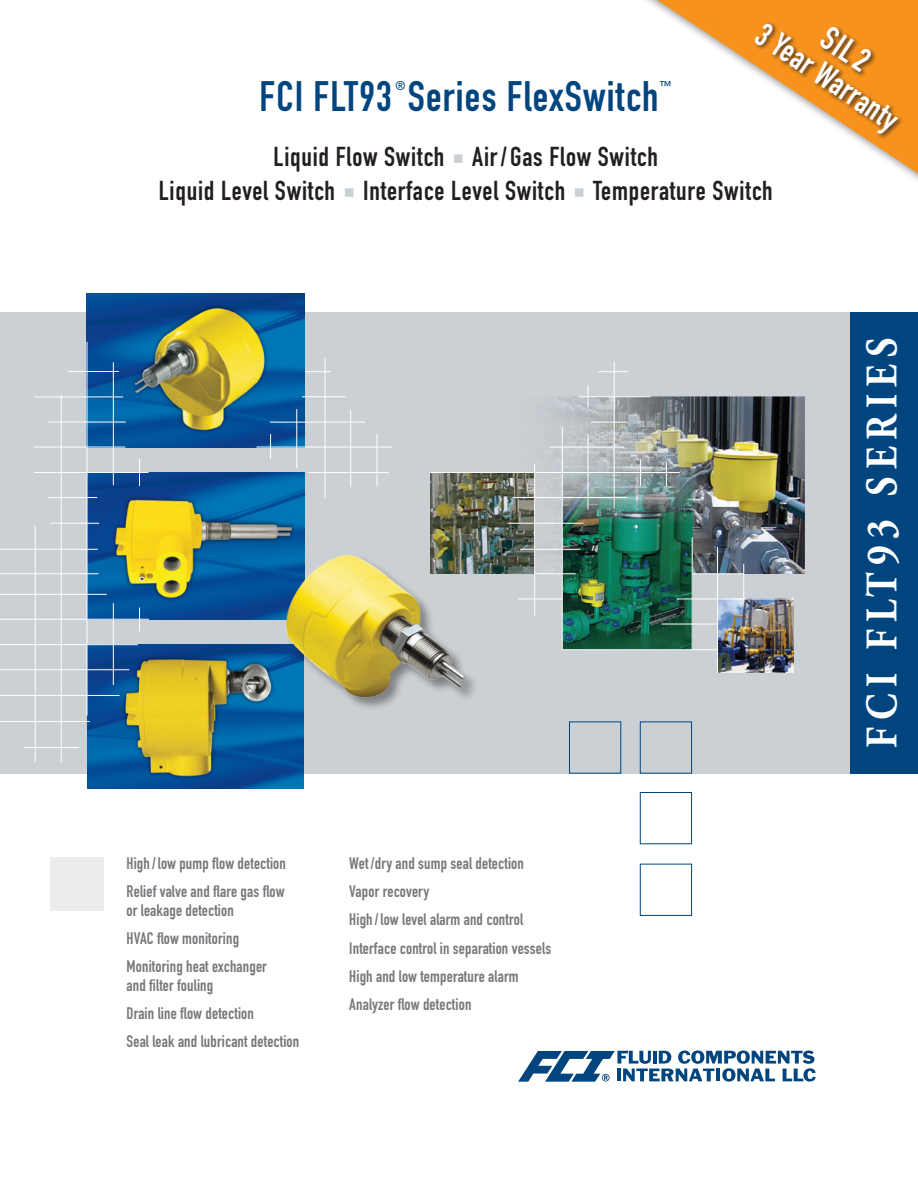
<style>
.page{position:relative;width:918px;height:1188px;background:#fff}
.page>*{position:absolute;margin:0;border:0;box-sizing:border-box;transform-origin:0 0}
.t1{font:700 45px "Adobe Garamond Pro";letter-spacing:.18em;color:#fff;scale:.85 1}
.t2{font:42px "DIN Engschrift Std";letter-spacing:.03em;color:#01457f}
.Subhead{font:33px "DIN Engschrift Std";color:#fff;scale:.96 1}
.Subhead-2{font:33px "DIN Engschrift Std";color:#fff}
.t3{font:27px "DIN Engschrift Std";letter-spacing:.03em;color:#231f20}
.t4{font:16.5px/18.8px "DIN Engschrift Std";letter-spacing:.01em;color:#76787b}
.t5{font:12.6px "DIN Engschrift Std";color:#01457f}
</style>
<div class="page">
<div style="left:0;top:312px;width:918px;height:462px;background:#cad0d4"></div>
<div style="left:850px;top:312px;width:68px;height:462px;background:#01457f"></div>
<svg style="left:518px;top:1051px;width:298px;height:31px"></svg>
<svg style="left:657px;top:0;width:261px;height:174px"></svg>
<div style="left:753px;top:21px;width:151px;height:119px;background:#231f20;opacity:.85"></div>
<img style="left:87px;top:645px;width:217px;height:144px">
<img style="left:88px;top:473px;width:216px;height:146px">
<img style="left:87px;top:294px;width:217px;height:153px">
<img style="left:535px;top:397px;width:269px;height:177px">
<img style="left:430px;top:473px;width:104px;height:101px">
<img style="left:563px;top:457px;width:129px;height:192px">
<img style="left:718px;top:600px;width:75px;height:73px">
<img style="left:270px;top:540px;width:208px;height:180px">
<div style="left:569px;top:722px;width:52px;height:52px;border:1px solid #01457f"></div>
<div style="left:640px;top:722px;width:52px;height:52px;border:1px solid #01457f"></div>
<div style="left:640px;top:864px;width:52px;height:52px;border:1px solid #01457f"></div>
<div style="left:640px;top:792px;width:52px;height:52px;border:1px solid #01457f"></div>
<div style="left:50px;top:857px;width:54px;height:54px;background:#ececee"></div>
<hr style="left:49px;top:497px;width:48px;height:1px;background:#fff">
<hr style="left:49px;top:422px;width:77px;height:1px;background:#fff">
<hr style="left:0;top:670px;width:129px;height:1px;background:#fff">
<hr style="left:0;top:619px;width:149px;height:1px;background:#fff">
<hr style="left:0;top:644px;width:138px;height:1px;background:#fff">
<hr style="left:35px;top:526px;width:1px;height:236px;background:#fff">
<svg style="left:270px;top:434px;width:1px;height:25px"></svg>
<svg style="left:139px;top:459px;width:1px;height:27px"></svg>
<svg style="left:139px;top:608px;width:1px;height:23px"></svg>
<hr style="left:270px;top:422px;width:95px;height:1px;background:#fff">
<hr style="left:0;top:594px;width:107px;height:1px;background:#fff">
<hr style="left:113px;top:603px;width:1px;height:82px;background:#fff">
<hr style="left:113px;top:362px;width:1px;height:123px;background:#fff">
<hr style="left:61px;top:394px;width:1px;height:369px;background:#fff">
<hr style="left:87px;top:342px;width:1px;height:374px;background:#fff">
<hr style="left:297px;top:409px;width:1px;height:59px;background:#fff">
<hr style="left:50px;top:523px;width:49px;height:1px;background:#fff">
<hr style="left:0;top:695px;width:120px;height:1px;background:#fff">
<hr style="left:0;top:549px;width:98px;height:1px;background:#fff">
<hr style="left:520px;top:549px;width:61px;height:1px;background:#fff">
<hr style="left:0;top:721px;width:90px;height:1px;background:#fff">
<hr style="left:0;top:574px;width:98px;height:1px;background:#fff">
<hr style="left:534px;top:574px;width:42px;height:1px;background:#fff">
<hr style="left:692px;top:574px;width:52px;height:1px;background:#fff">
<hr style="left:24px;top:747px;width:55px;height:1px;background:#fff">
<hr style="left:256px;top:447px;width:136px;height:1px;background:#fff">
<hr style="left:34px;top:447px;width:91px;height:1px;background:#fff">
<hr style="left:68px;top:371px;width:51px;height:1px;background:#fff">
<hr style="left:325px;top:447px;width:1px;height:51px;background:#fff">
<hr style="left:351px;top:447px;width:1px;height:40px;background:#fff">
<hr style="left:308px;top:472px;width:81px;height:1px;background:#fff">
<hr style="left:34px;top:472px;width:114px;height:1px;background:#fff">
<hr style="left:34px;top:397px;width:89px;height:1px;background:#fff">
<hr style="left:377px;top:447px;width:1px;height:40px;background:#fff">
<hr style="left:325px;top:358px;width:1px;height:89px;background:#fff">
<hr style="left:351px;top:410px;width:1px;height:37px;background:#fff">
<svg style="left:377px;top:434px;width:1px;height:13px"></svg>
<svg style="left:305px;top:371px;width:26px;height:1px"></svg>
<hr style="left:302px;top:397px;width:44px;height:1px;background:#fff">
<hr style="left:534px;top:464px;width:1px;height:152px;background:#fff">
<hr style="left:513px;top:497px;width:114px;height:1px;background:#fff">
<hr style="left:662px;top:624px;width:56px;height:1px;background:#fff">
<hr style="left:562px;top:427px;width:1px;height:223px;background:#fff">
<hr style="left:614px;top:361px;width:1px;height:148px;background:#fff">
<hr style="left:743px;top:564px;width:1px;height:35px;background:#fff">
<svg style="left:640px;top:459px;width:1px;height:27px"></svg>
<svg style="left:666px;top:463px;width:1px;height:23px"></svg>
<hr style="left:692px;top:537px;width:1px;height:113px;background:#fff">
<svg style="left:588px;top:385px;width:1px;height:23px"></svg>
<hr style="left:598px;top:371px;width:30px;height:1px;background:#fff">
<hr style="left:579px;top:397px;width:72px;height:1px;background:#fff">
<hr style="left:508px;top:523px;width:75px;height:1px;background:#fff">
<hr style="left:562px;top:649px;width:156px;height:1px;background:#fff">
<hr style="left:549px;top:447px;width:75px;height:1px;background:#fff">
<hr style="left:430px;top:472px;width:250px;height:1px;background:#fff">
<hr style="left:677px;top:599px;width:116px;height:1px;background:#fff">
<hr style="left:518px;top:599px;width:45px;height:1px;background:#fff">
<hr style="left:591px;top:422px;width:36px;height:1px;background:#fff">
<hr style="left:588px;top:433px;width:1px;height:77px;background:#fff">
<hr style="left:717px;top:547px;width:1px;height:126px;background:#fff">
<p class="t2" style="left:260px;top:72px;width:400px">FCI FLT93 Series FlexSwitch</p>
<p class="t5" style="left:395px;top:78px;width:12px">®</p>
<p class="t5" style="left:659px;top:78px;width:14px">™</p>
<p class="Subhead" style="left:770px;top:15px;width:173px;rotate:34deg">3 Year Warranty</p>
<p class="Subhead-2" style="left:835px;top:19px;width:53px;rotate:34deg">SIL2</p>
<p class="t3" style="left:274px;top:140px;width:386px">Liquid Flow Switch Air/Gas Flow Switch</p>
<p class="t3" style="left:159px;top:175px;width:615px">Liquid Level Switch Interface Level Switch Temperature Switch</p>
<p class="t4" style="left:127px;top:854px;width:161px">High/ low pump flow detection</p>
<p class="t4" style="left:127px;top:882px;width:160px">Relief valve and flare gas flow or leakage detection</p>
<p class="t4" style="left:127px;top:929px;width:114px">HVAC flow monitoring</p>
<p class="t4" style="left:127px;top:957px;width:142px">Monitoring heat exchanger and filter fouling</p>
<p class="t4" style="left:127px;top:1004px;width:129px">Drain line flow detection</p>
<p class="t4" style="left:127px;top:1032px;width:174px">Seal leak and lubricant detection</p>
<p class="t4" style="left:349px;top:854px;width:176px">Wet /dry and sump seal detection</p>
<p class="t4" style="left:349px;top:882px;width:81px">Vapor recovery</p>
<p class="t4" style="left:349px;top:910px;width:175px">High/ low level alarm and control</p>
<p class="t4" style="left:349px;top:939px;width:203px">Interface control in separation vessels</p>
<p class="t4" style="left:349px;top:967px;width:171px">High and low temperature alarm</p>
<p class="t4" style="left:349px;top:995px;width:124px">Analyzer flow detection</p>
<p class="t1" style="left:856px;top:748px;width:484px;rotate:-90deg">FCI FLT93 SERIES</p>
</div>
